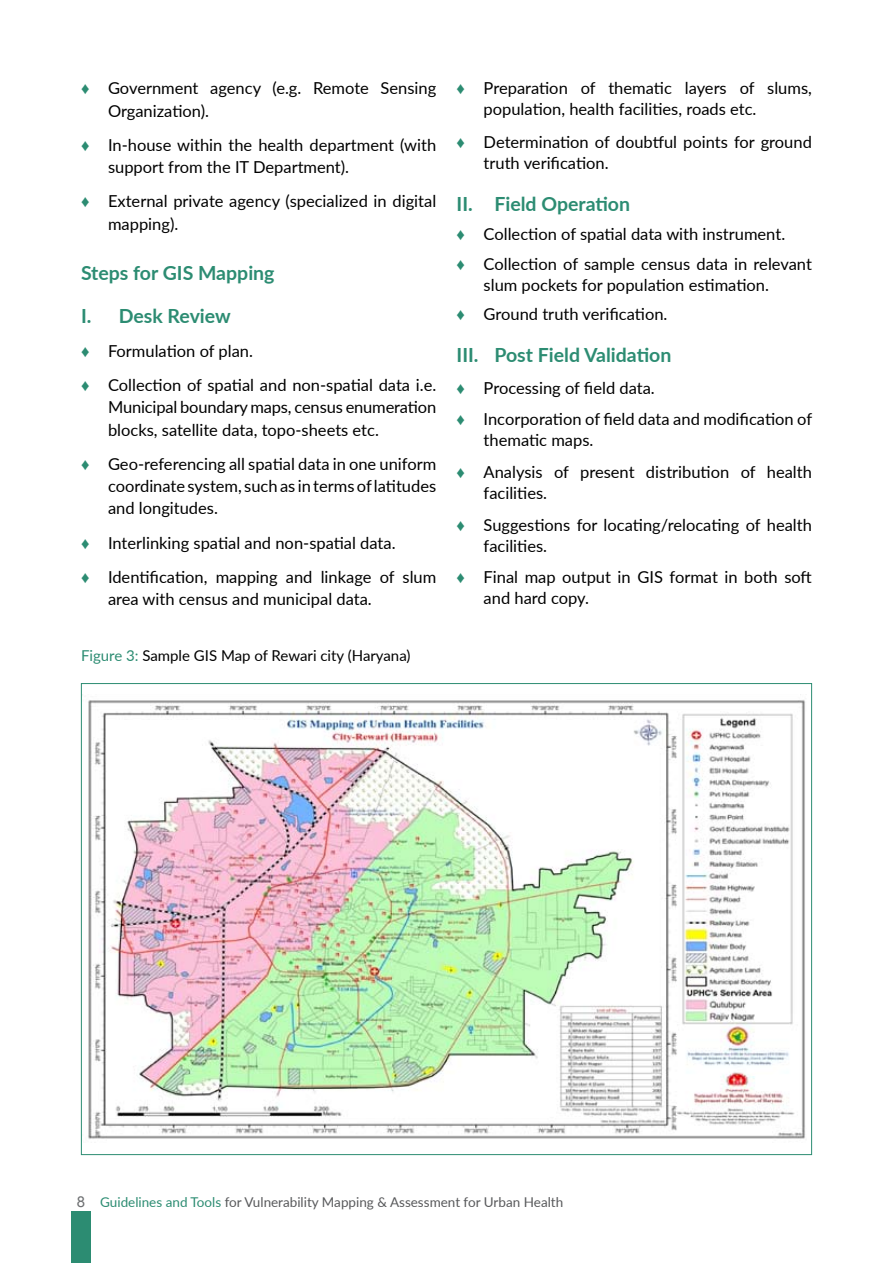
<style>
.page{position:relative;width:893px;height:1263px;background:#fff}
.page>*{position:absolute;margin:0;border:0;box-sizing:border-box;transform-origin:0 0}
.t1{font:700 19.5px "Lato";color:#2c8c72}
.t2{font:16.5px/22.4px "Lato";color:#000}
.t3{font:15px "Lato";color:#000}
.t4{font:13.5px "Lato";color:#58595b}
.s1{font-family:"Arial";color:#2c8c72}
.s2{color:#2c8c72}
.s3{font-family:"Arial";font-size:15px;color:#6d6f71}
</style>
<div class="page">
<div style="left:71px;top:1211px;width:20px;height:52px;background:#2c8c72"></div>
<img style="left:88px;top:694px;width:717px;height:445px">
<p class="t2" style="left:108px;top:76px;width:330px;text-indent:-27px"><span class="s1">♦</span> Government agency (e.g. Remote Sensing<br>Organization).</p>
<p class="t2" style="left:108px;top:133px;width:330px;text-indent:-27px"><span class="s1">♦</span> In-house within the health department (with support from the IT Department).</p>
<p class="t2" style="left:108px;top:189px;width:330px;text-indent:-27px"><span class="s1">♦</span> External private agency (specialized in digital mapping).</p>
<p class="t1" style="left:81px;top:258px;width:195px">Steps for GIS Mapping</p>
<p class="t1" style="left:81px;top:301px;width:14px">I.D</p>
<p class="t1" style="left:133px;top:301px;width:99px">esk Review</p>
<p class="t2" style="left:81px;top:333px;width:357px;line-height:34.2px"><span class="s1">♦</span> Formulation of plan.<br><span class="s1">♦</span> Collection of spatial and non-spatial data i.e.</p>
<p class="t2" style="left:108px;top:395px;width:330px">Municipal boundary maps, census enumeration blocks, satellite data, topo-sheets etc.</p>
<p class="t2" style="left:108px;top:452px;width:330px;text-align:justify;text-indent:-27px"><span class="s1">♦</span> Geo-referencing all spatial data in one uniform coordinate system, such as in terms of latitudes and longitudes.</p>
<p class="t2" style="left:81px;top:525px;width:357px;line-height:34.2px"><span class="s1">♦</span> Interlinking spatial and non-spatial data.<br><span class="s1">♦</span> Identification, mapping and linkage of slum</p>
<p class="t2" style="left:108px;top:587px;width:265px">area with census and municipal data.</p>
<p class="t3" style="left:81px;top:645px;width:331px"><span class="s2">Figure 3:</span> Sample GIS Map of Rewari city (Haryana)</p>
<p class="t2" style="left:484px;top:77px;width:330px;line-height:21px;text-indent:-27px"><span class="s1">♦</span> Preparation of thematic layers of slums, population, health facilities, roads etc.</p>
<p class="t2" style="left:484px;top:131px;width:330px;line-height:21px;text-indent:-27px"><span class="s1">♦</span> Determination of doubtful points for ground truth verification.</p>
<p class="t1" style="left:457px;top:189px;width:175px">II. Field Operation</p>
<p class="t2" style="left:457px;top:219px;width:357px;line-height:29.5px"><span class="s1">♦</span> Collection of spatial data with instrument.<br><span class="s1">♦</span> Collection of sample census data in relevant</p>
<p class="t2" style="left:457px;top:269px;width:314px;line-height:29.5px;text-indent:27px">slum pockets for population estimation. <span class="s1">♦</span> Ground truth verification.</p>
<p class="t1" style="left:457px;top:341px;width:216px">III. Post Field Validation</p>
<p class="t2" style="left:457px;top:371px;width:357px;line-height:31.7px"><span class="s1">♦</span> Processing of field data.<br><span class="s1">♦</span> Incorporation of field data and modification of</p>
<p class="t2" style="left:457px;top:424px;width:357px;line-height:31.7px;text-indent:27px">thematic maps.<br><span class="s1">♦</span> Analysis of present distribution of health</p>
<p class="t2" style="left:457px;top:476px;width:357px;line-height:31.7px;text-indent:27px">facilities.<br><span class="s1">♦</span> Suggestions for locating/relocating of health</p>
<p class="t2" style="left:457px;top:529px;width:357px;line-height:31.7px;text-indent:27px">facilities.<br><span class="s1">♦</span> Final map output in GIS format in both soft</p>
<p class="t2" style="left:484px;top:586px;width:107px">and hard copy.</p>
<p class="t4" style="left:77px;top:1192px;width:488px"><span class="s3">8</span> <span class="s2">Guidelines and Tools</span> for Vulnerability Mapping &amp; Assessment for Urban Health</p>
</div>
